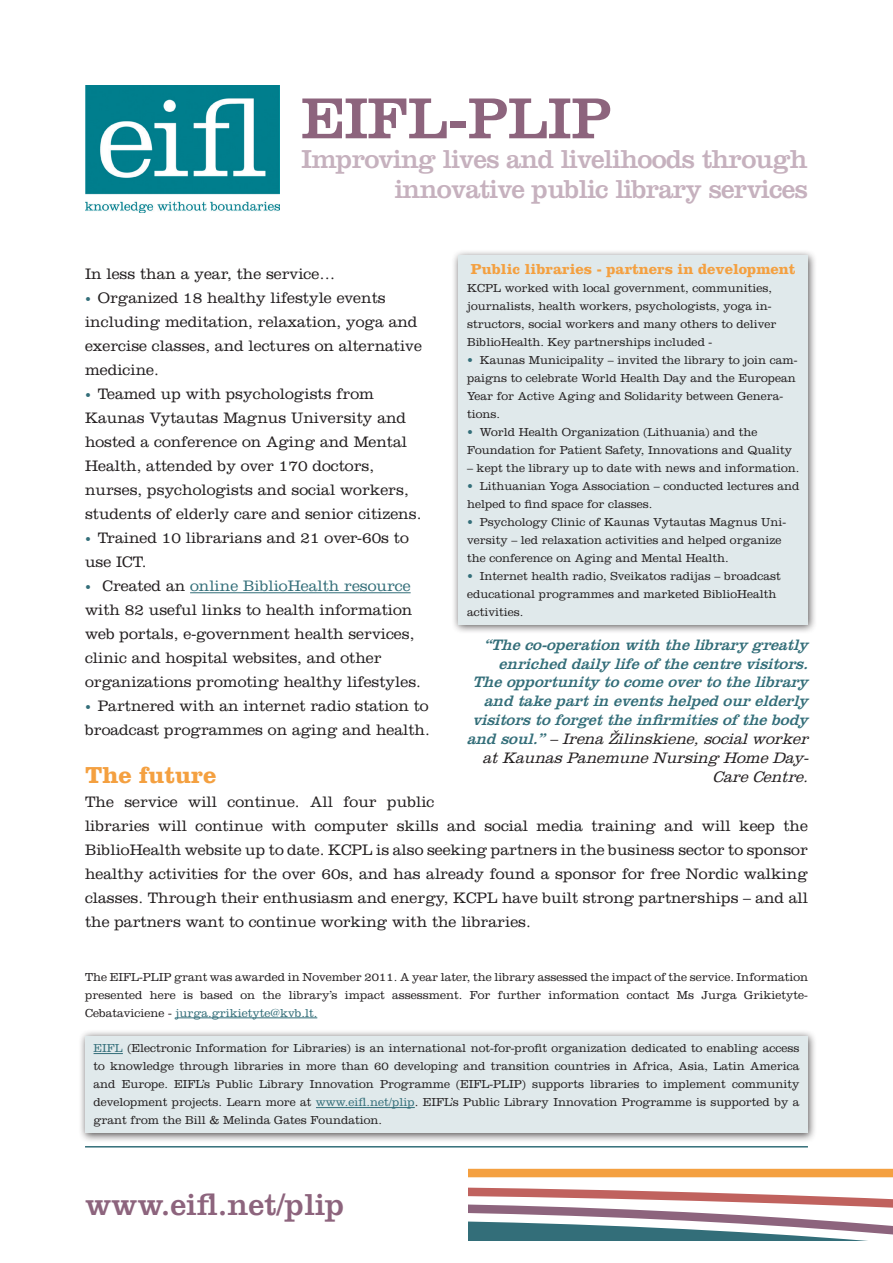
<style>
.page{position:relative;width:893px;height:1263px;background:#fff}
.page>*{position:absolute;margin:0;border:0;box-sizing:border-box;transform-origin:0 0}
.t1{font:60px "Clarendon LT Std";color:#8d647d}
.t2{font:31.5px "Clarendon LT Std";color:#8d647d}
.t3{font:27px/30px "Clarendon LT Std";letter-spacing:-.03em;color:#c6b1be;text-align:right}
.Bullets{font:700 24px "Clarendon LT Std";color:#f4a040}
.Bullets-2{font:300 15.75px/24px "Clarendon LT Std";color:#231f20}
.Bullets-3{font:italic 15.75px/18.9px "Clarendon LT Std";color:#336e79;text-align:right}
.t4{font:700 15px "Clarendon LT Std";color:#f4a040}
.Box_Text{font:300 12px/18px "Clarendon LT Std";color:#231f20}
.s1{font-weight:700;color:#336e79}
.s2{font-weight:300;color:#231f20}
.s3{font-weight:700;font-size:12px;color:#336e79}
.s4{color:#336e79}
</style>
<div class="page">
<hr style="left:85px;top:1146px;width:723px;height:1px;background:#336e79">
<hr style="left:190px;top:592px;width:221px;height:1px;background:#336e79">
<div style="left:451px;top:249px;width:366px;height:385px;background:#231f20;opacity:.75"></div>
<div style="left:458px;top:255px;width:350px;height:369px;background:#e0e9eb"></div>
<hr style="left:175px;top:1017px;width:142px;height:1px;background:#336e79">
<div style="left:78px;top:1029px;width:739px;height:114px;background:#231f20;opacity:.75"></div>
<div style="left:85px;top:1036px;width:723px;height:97px;background:#e0e9eb"></div>
<svg style="left:94px;top:1053px;width:29px;height:1px"></svg>
<hr style="left:316px;top:1107px;width:99px;height:1px;background:#336e79">
<svg style="left:468px;top:1169px;width:425px;height:51px"></svg>
<svg style="left:468px;top:1220px;width:425px;height:21px"></svg>
<img style="left:85px;top:85px;width:194px;height:128px">
<h1 class="t1" style="left:301px;top:83px;width:312px">EIFL-PLIP</h1>
<h3 class="t3" style="left:302px;top:144px;width:508px">Improving lives and livelihoods through innovative public library services</h3>
<p class="t4" style="left:471px;top:259px;width:326px">Public libraries - partners in development</p>
<p class="Box_Text" style="left:467px;top:279px;width:311px">KCPL worked with local government, communities, journalists, health workers, psychologists, yoga in&shy;structors, social workers and many others to deliver BiblioHealth. Key partnerships included -</p>
<p class="Box_Text" style="left:467px;top:351px;width:332px"><span class="s1">•</span> Kaunas Municipality – invited the library to join cam&shy;paigns to celebrate World Health Day and the European Year for Active Aging and Solidarity between Genera&shy;tions.</p>
<p class="Box_Text" style="left:467px;top:423px;width:327px"><span class="s1">•</span> World Health Organization (Lithuania) and the<br>Foundation for Patient Safety, Innovations and Quality</p>
<p class="Box_Text" style="left:467px;top:459px;width:334px">– kept the library up to date with news and information.</p>
<p class="Box_Text" style="left:467px;top:477px;width:334px"><span class="s1">•</span> Lithuanian Yoga Association – conducted lectures and helped to find space for classes.</p>
<p class="Box_Text" style="left:467px;top:513px;width:321px"><span class="s1">•</span> Psychology Clinic of Kaunas Vytautas Magnus Uni&shy;versity – led relaxation activities and helped organize the conference on Aging and Mental Health.</p>
<p class="Box_Text" style="left:467px;top:567px;width:315px"><span class="s1">•</span> Internet health radio, Sveikatos radijas – broadcast educational programmes and marketed BiblioHealth activities.</p>
<p class="Bullets-3" style="left:467px;top:635px;width:348px">“Theco-op eration with thelibrary greatly enriched daily lifeofthecentrevisitors.<br>Theopp ortunity tocomeovertothelibrary and takep artin eventshelp ed ourelderly visitorstoforgettheinfirmitiesofthebody and soul.”<span class="s2">–IrenaŽilinskiene,socialworker atKaunasPanemuneNursing HomeDay-CareCentre.</span></p>
<p class="Bullets-2" style="left:85px;top:262px;width:252px">In less than a year, the service…</p>
<p class="Bullets-2" style="left:85px;top:286px;width:338px"><span class="s3">•</span> Organized 18 healthy lifestyle events including meditation, relaxation, yoga and exercise classes, and lectures on alternative medicine.</p>
<p class="Bullets-2" style="left:85px;top:382px;width:338px"><span class="s3">•</span> Teamed up with psychologists from Kaunas Vytautas Magnus University and hosted a conference on Aging and Mental Health, attended by over 170 doctors, nurses, psychologists and social workers, students of elderly care and senior citizens.</p>
<p class="Bullets-2" style="left:85px;top:526px;width:325px"><span class="s3">•</span> Trained 10 librarians and 21 over-60s to use ICT.</p>
<p class="Bullets-2" style="left:85px;top:574px;width:338px"><span class="s3">•</span> Created an <span class="s4">online BiblioHealth resource </span>with 82 useful links to health information web portals, e-government health services, clinic and hospital websites, and other organizations promoting healthy lifestyles.</p>
<p class="Bullets-2" style="left:85px;top:694px;width:346px"><span class="s3">•</span> Partnered with an internet radio station to broadcast programmes on aging and health.</p>
<p class="Bullets" style="left:85px;top:761px;width:133px">The future</p>
<p class="Bullets-2" style="left:85px;top:790px;width:724px">The service will continue. All four public<br>libraries will continue with computer skills and social media training and will keep the BiblioHealth website up to date. KCPL is also seeking partners in the business sector to sponsor healthy activities for the over 60s, and has already found a sponsor for free Nordic walking classes. Through their enthusiasm and energy, KCPL have built strong partnerships – and all the partners want to continue working with the libraries.</p>
<p class="Box_Text" style="left:85px;top:968px;width:724px;text-align:justify">The EIFL-PLIP grant was awarded in November 2011. A year later, the library assessed the impact of the service. Information presented here is based on the library’s impact assessment. For further information contact Ms Jurga Grikietyte-Cebataviciene - <span class="s4">jurga.grikietyte@kvb.lt.</span></p>
<p class="Box_Text" style="left:94px;top:1039px;width:707px;text-align:justify"><span class="s4">EIFL</span> (Electronic Information for Libraries) is an international not-for-profit organization dedicated to enabling access to knowledge through libraries in more than 60 developing and transition countries in Africa, Asia, Latin America and Europe. EIFL’s Public Library Innovation Programme (EIFL-PLIP) supports libraries to implement community development projects. Learn more at <span class="s4">www.eifl.net/plip</span>. EIFL’s Public Library Innovation Programme is supported by a grant from the Bill &amp; Melinda Gates Foundation.</p>
<h2 class="t2" style="left:85px;top:1186px;width:261px">www.eifl.net/plip</h2>
</div>
